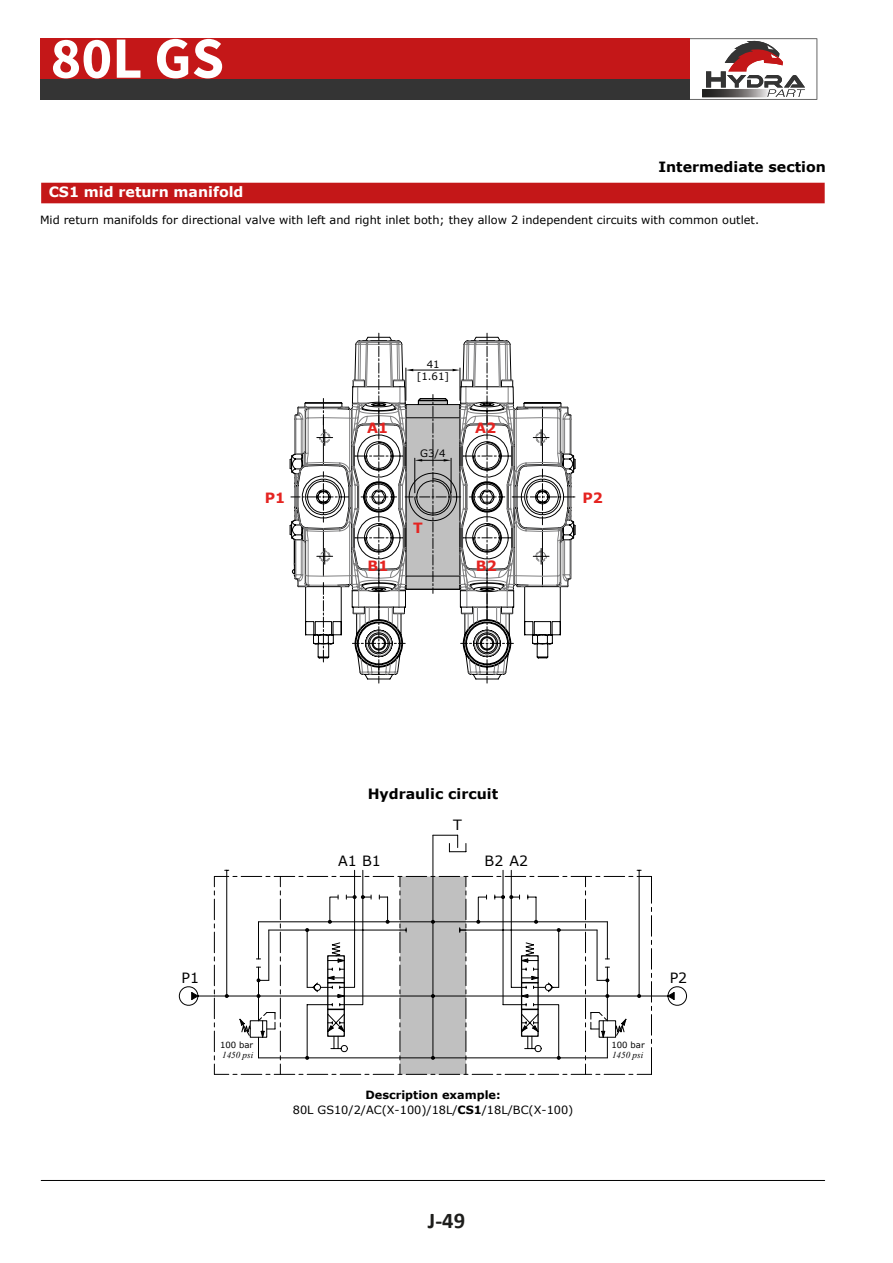
<style>
.page{position:relative;width:893px;height:1263px;background:#fff}
.page>*{position:absolute;margin:0;border:0;box-sizing:border-box;transform-origin:0 0}
.t1{font:700 58.5px "Source Sans Pro";color:#fff}
.t2{font:700 22.5px "Calibri";color:#1d1d1b}
.t3{font:700 14.25px "Verdana";color:#000}
.t4{font:700 14.25px "Verdana";color:#fff}
.t5{font:14.25px "Verdana";color:#000}
.t6{font:700 14.25px "Verdana";color:#e52421}
.t7{font:11.4px/14.1px "Verdana";color:#000;text-align:center}
.t8{font:10.2px/11.7px "Verdana";color:#000;text-align:center}
.t9{font:italic 9.15px "Times New Roman";color:#000}
.t10{font:8.55px "Verdana";color:#000}
.s1{font-weight:700}
</style>
<div class="page">
<div style="left:41px;top:183px;width:784px;height:20px;background:#c41718"></div>
<hr style="left:41px;top:1180px;width:784px;height:1px;background:#000">
<hr style="left:433px;top:835px;width:1px;height:223px;background:#000">
<svg style="left:433px;top:835px;width:34px;height:17px"></svg>
<svg style="left:291px;top:332px;width:284px;height:351px"></svg>
<svg style="left:179px;top:870px;width:508px;height:205px"></svg>
<div style="left:40px;top:38px;width:649px;height:42px;background:#c41718"></div>
<div style="left:40px;top:79px;width:649px;height:21px;background:#343434"></div>
<svg style="left:689px;top:38px;width:128px;height:62px"></svg>
<h1 class="t1" style="left:50px;top:19px;width:175px">80L GS</h1>
<p class="t4" style="left:49px;top:182px;width:196px">CS1 mid return manifold</p>
<p class="t3" style="left:658px;top:157px;width:169px">Intermediate section</p>
<p class="t7" style="left:40px;top:213px;width:721px">Mid return manifolds for directional valve with left and right inlet both; they allow 2 independent circuits with common outlet.</p>
<p class="t6" style="left:367px;top:418px;width:23px">A1</p>
<p class="t8" style="left:417px;top:359px;width:34px">41 [1.61]</p>
<p class="t8" style="left:420px;top:447px;width:27px">G3/4</p>
<p class="t6" style="left:475px;top:418px;width:23px">A2</p>
<p class="t6" style="left:265px;top:488px;width:22px">P1</p>
<p class="t6" style="left:582px;top:488px;width:22px">P2</p>
<p class="t6" style="left:368px;top:556px;width:22px">B1</p>
<p class="t6" style="left:413px;top:519px;width:11px">T</p>
<p class="t6" style="left:476px;top:557px;width:22px">B2</p>
<p class="t3" style="left:368px;top:784px;width:132px">Hydraulic circuit</p>
<p class="t5" style="left:453px;top:816px;width:10px">T</p>
<p class="t5" style="left:338px;top:852px;width:44px">A1 B1</p>
<p class="t5" style="left:485px;top:852px;width:45px">B2 A2</p>
<p class="t5" style="left:182px;top:968px;width:19px">P1</p>
<p class="t10" style="left:220px;top:1039px;width:35px">100 bar</p>
<p class="t9" style="left:222px;top:1049px;width:33px">1450 psi</p>
<p class="t7" style="left:293px;top:1088px;width:282px"><span class="s1">Description example:<br></span>80L GS10/2/AC(X-100)/18L/<span class="s1">CS1</span>/18L/BC(X-100)</p>
<h2 class="t2" style="left:428px;top:1207px;width:39px">J-49</h2>
<p class="t10" style="left:611px;top:1039px;width:35px">100 bar</p>
<p class="t9" style="left:612px;top:1049px;width:33px">1450 psi</p>
<p class="t5" style="left:670px;top:969px;width:19px">P2</p>
</div>
